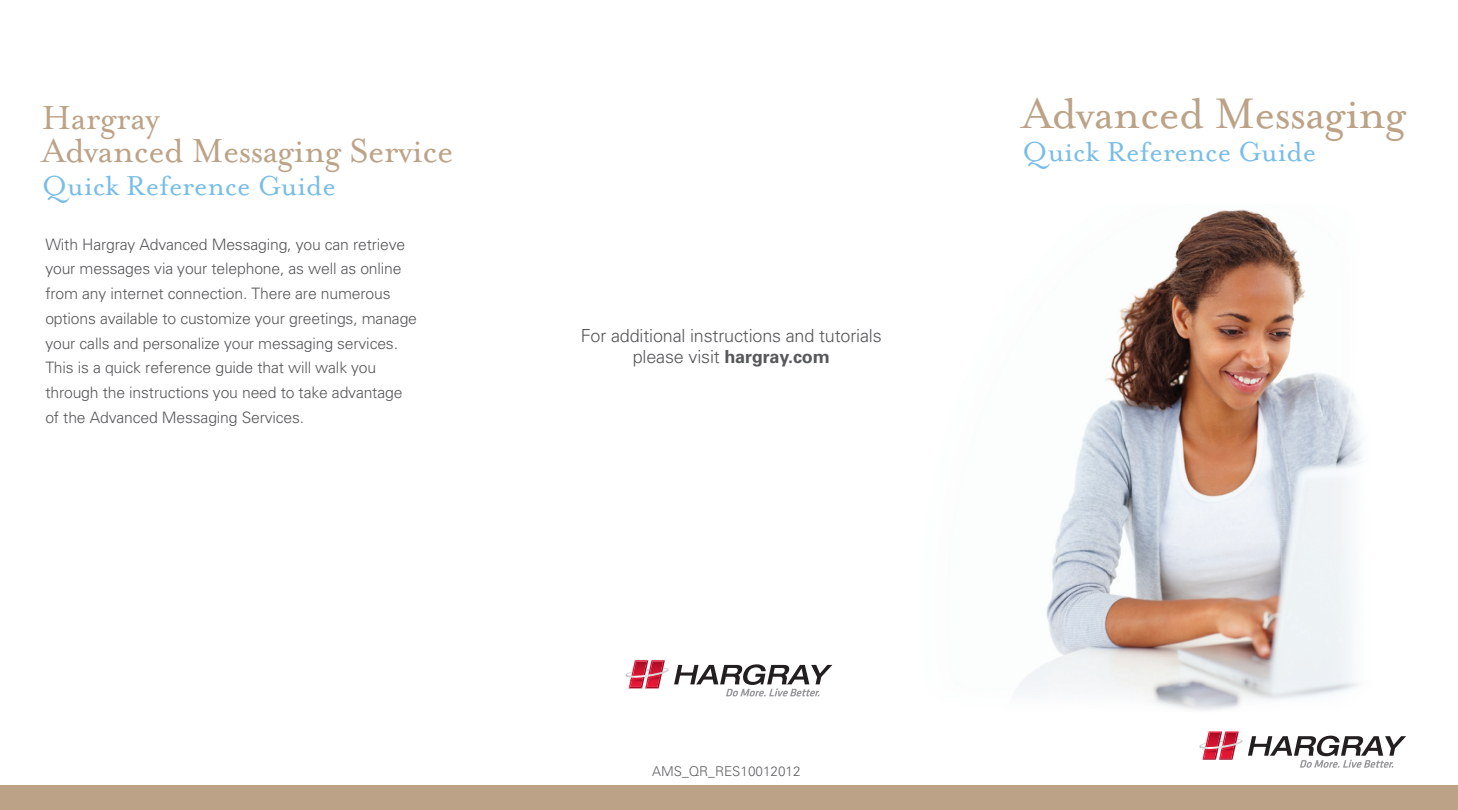
<style>
.page{position:relative;width:1458px;height:810px;background:#fff}
.page>*{position:absolute;margin:0;border:0;box-sizing:border-box;transform-origin:0 0}
.t1{font:49.05px "Mrs Eaves Roman";letter-spacing:-.01em;color:#bca387}
.t2{font:38.25px "Mrs Eaves Roman";letter-spacing:-.01em;color:#bca387}
.t3{font:31.5px "Mrs Eaves Roman";color:#78bde8}
.t4{font:300 18px "Univers";letter-spacing:-.01em;color:#57585a}
.t5{font:300 15.75px/24.8px "Univers";letter-spacing:-.01em;color:#57585a}
.t6{font:300 13.5px "Univers";color:#616164}
.s1{font-weight:700}
</style>
<div class="page">
<img style="left:1015px;top:209px;width:347px;height:502px">
<svg style="left:1199px;top:731px;width:207px;height:37px"></svg>
<div style="left:0;top:786px;width:1458px;height:24px;background:#bca387"></div>
<svg style="left:626px;top:660px;width:206px;height:36px"></svg>
<p class="t2" style="left:42px;top:97px;width:120px">Hargray</p>
<p class="t2" style="left:42px;top:130px;width:413px">Advanced Messaging Service</p>
<p class="t3" style="left:42px;top:169px;width:295px">Quick Reference Guide</p>
<p class="t5" style="left:45px;top:231px;width:373px">With Hargray Advanced Messaging, you can retrieve your messages via your telephone, as well as online from any internet connection. There are numerous options available to customize your greetings, manage your calls and personalize your messaging services.<br>This is a quick reference guide that will walk you through the instructions you need to take advantage</p>
<p class="t5" style="left:45px;top:404px;width:260px">of the Advanced Messaging Services.</p>
<p class="t4" style="left:581px;top:325px;width:302px">For additional instructions and tutorials</p>
<p class="t4" style="left:633px;top:346px;width:198px">please visit <span class="s1">hargray.com</span></p>
<p class="t6" style="left:652px;top:763px;width:150px">AMS_QR_RES10012012</p>
<p class="t1" style="left:1022px;top:87px;width:385px">Advanced Messaging</p>
<p class="t3" style="left:1022px;top:134px;width:295px">Quick Reference Guide</p>
</div>
